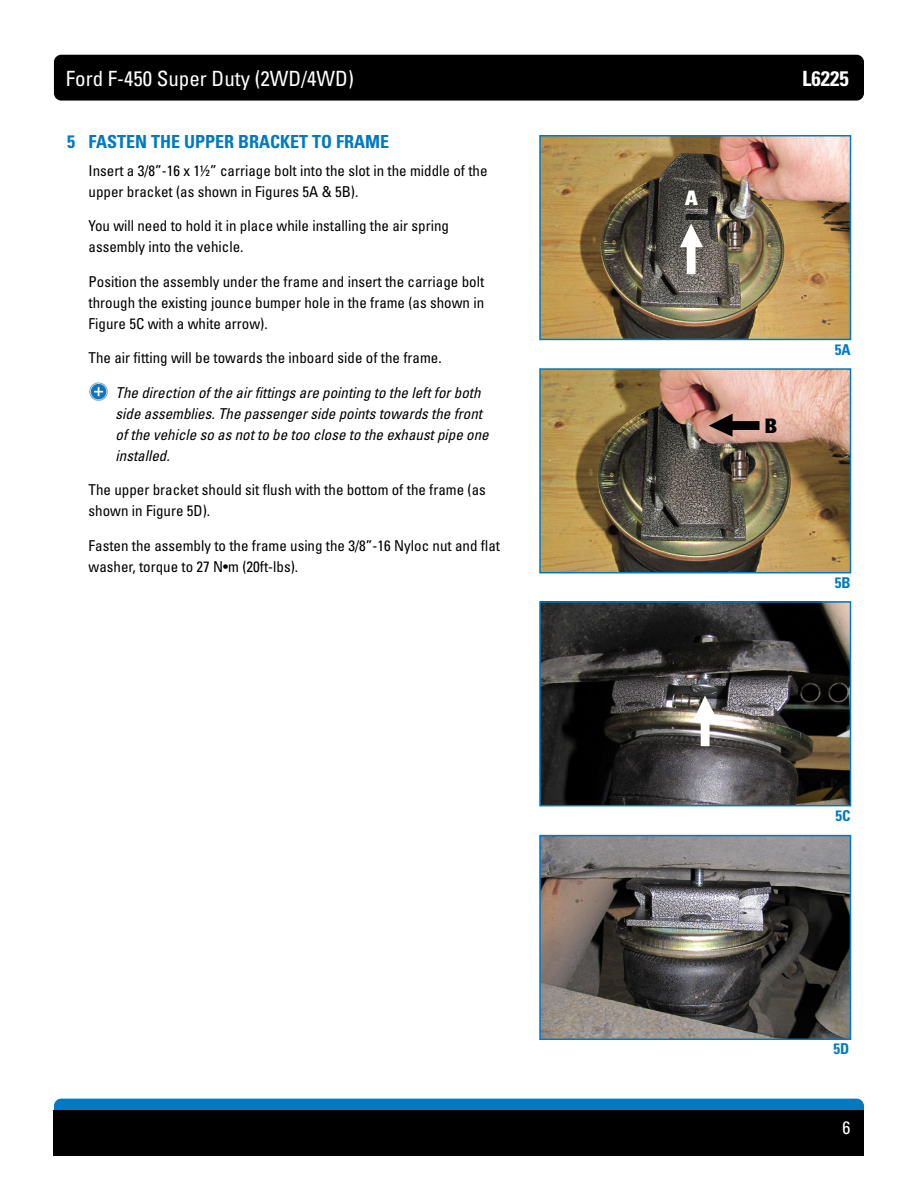
<style>
.page{position:relative;width:918px;height:1188px;background:#fff}
.page>*{position:absolute;margin:0;border:0;box-sizing:border-box;transform-origin:0 0}
.t1{font:condensed 21px "Univers LT Std";color:#fff}
.t2{font:700 condensed 21px "Univers LT Std";color:#fff}
.t3{font:800 21px "Brown";color:#fff}
.t4{font:800 21px "Brown";color:#000}
.t5{font:700 condensed 18px "Univers LT Std";color:#0079c1}
.t6{font:condensed 18px "Univers LT Std";color:#fff}
.t7{font:condensed 15px/21px "Univers LT Std";color:#000}
.t8{font:italic condensed 15px/21px "Univers LT Std";color:#000}
.t9{font:700 condensed 15px "Univers LT Std";color:#0079c1}
</style>
<div class="page">
<div style="left:54px;top:55px;width:810px;height:46px;background:#000;border-radius:7px"></div>
<div style="left:54px;top:1099px;width:810px;height:45px;background:#0079c1;border-radius:7px"></div>
<div style="left:54px;top:1110px;width:810px;height:46px;background:#000"></div>
<img style="left:542px;top:138px;width:306px;height:199px">
<div style="left:539px;top:135px;width:312px;height:205px;border:2px solid #0079c1"></div>
<img style="left:542px;top:371px;width:306px;height:199px">
<div style="left:539px;top:368px;width:312px;height:205px;border:2px solid #0079c1"></div>
<img style="left:542px;top:604px;width:306px;height:199px">
<div style="left:539px;top:601px;width:312px;height:205px;border:2px solid #0079c1"></div>
<img style="left:542px;top:838px;width:306px;height:199px">
<div style="left:539px;top:835px;width:312px;height:205px;border:2px solid #0079c1"></div>
<svg style="left:680px;top:223px;width:23px;height:51px"></svg>
<svg style="left:694px;top:696px;width:23px;height:50px"></svg>
<svg style="left:709px;top:414px;width:51px;height:23px"></svg>
<img style="left:89px;top:382px;width:19px;height:19px">
<h1 class="t1" style="left:66px;top:65px;width:290px">Ford F-450 Super Duty (2WD/4WD)</h1>
<h1 class="t2" style="left:802px;top:65px;width:48px">L6225</h1>
<p class="t5" style="left:67px;top:131px;width:323px">5 FASTEN THE UPPER BRACKET TO FRAME</p>
<p class="t7" style="left:89px;top:160px;width:401px">Insert a 3/8”-16 x 1½” carriage bolt into the slot in the middle of the upper bracket (as shown in Figures 5A &amp; 5B).</p>
<p class="t7" style="left:89px;top:215px;width:362px">You will need to hold it in place while installing the air spring assembly into the vehicle.</p>
<p class="t7" style="left:89px;top:271px;width:397px;text-align:justify">Position the assembly under the frame and insert the carriage bolt through the existing jounce bumper hole in the frame (as shown in Figure 5C with a white arrow).</p>
<p class="t7" style="left:89px;top:347px;width:355px">The air fitting will be towards the inboard side of the frame.</p>
<p class="t8" style="left:116px;top:382px;width:375px">The direction of the air fittings are pointing to the left for both side assemblies. The passenger side points towards the front of the vehicle so as not to be too close to the exhaust pipe one installed.</p>
<p class="t7" style="left:89px;top:479px;width:399px">The upper bracket should sit flush with the bottom of the frame (as shown in Figure 5D).</p>
<p class="t7" style="left:89px;top:535px;width:413px">Fasten the assembly to the frame using the 3/8”-16 Nyloc nut and flat washer, torque to 27 N•m (20ft-lbs).</p>
<h1 class="t3" style="left:685px;top:186px;width:14px">A</h1>
<h1 class="t4" style="left:765px;top:414px;width:14px">B</h1>
<p class="t9" style="left:835px;top:340px;width:17px">5A</p>
<p class="t9" style="left:835px;top:573px;width:17px">5B</p>
<p class="t9" style="left:836px;top:806px;width:16px">5C</p>
<p class="t9" style="left:834px;top:1040px;width:17px">5D</p>
<p class="t6" style="left:843px;top:1116px;width:9px">6</p>
</div>
